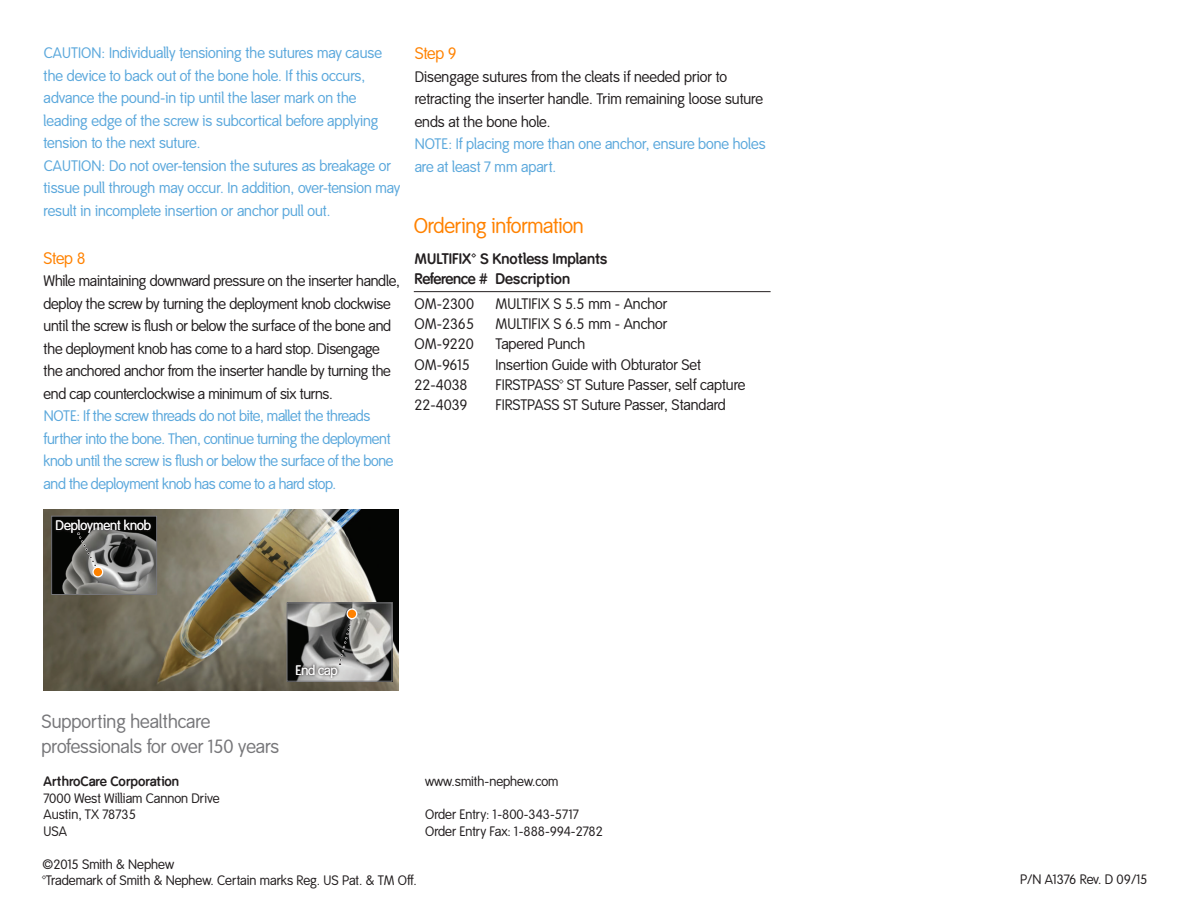
<style>
.page{position:relative;width:1188px;height:918px;background:#fff}
.page>*{position:absolute;margin:0;border:0;box-sizing:border-box;transform-origin:0 0}
.t1{font:21px "Smith&Nephew";letter-spacing:-.01em;color:#ff8200}
.t2{font:18.9px/24.3px "Smith&Nephew";color:#77777a}
.t3{font:16.5px "Smith&Nephew";letter-spacing:-.01em;color:#ff8200}
.t4{font:15px/22.5px "Smith&Nephew";letter-spacing:-.015em;color:#231f20}
.t5{font:15px/22.5px "Smith&Nephew";color:#5ba8dc}
.t6{font:15px/22.5px "Smith&Nephew";letter-spacing:-.02em;color:#5ba8dc}
.t7{font:700 15px "Smith&Nephew";color:#231f20}
.t8{font:700 15px "Smith&Nephew";letter-spacing:-.02em;color:#231f20}
.t9{font:13.5px/16.5px "Smith&Nephew";color:#231f20}
.t10{font:700 13.5px "Smith&Nephew";color:#231f20}
.t11{font:13.5px "Smith&Nephew";color:#fff}
</style>
<div class="page">
<hr style="left:414px;top:291px;width:357px;height:1px;background:#231f20">
<img style="left:43px;top:509px;width:356px;height:181px">
<img style="left:53px;top:518px;width:102px;height:75px">
<div style="left:51px;top:516px;width:106px;height:79px;border:1px solid #77777a"></div>
<svg style="left:77px;top:536px;width:24px;height:37px"></svg>
<svg style="left:93px;top:567px;width:10px;height:10px"></svg>
<div style="left:92px;top:567px;width:11px;height:10px;border:1px solid #fff;border-radius:50%"></div>
<img style="left:289px;top:605px;width:101px;height:75px">
<div style="left:287px;top:603px;width:105px;height:79px;border:1px solid #77777a"></div>
<svg style="left:338px;top:613px;width:17px;height:52px"></svg>
<svg style="left:347px;top:609px;width:10px;height:10px"></svg>
<div style="left:347px;top:608px;width:10px;height:11px;border:1px solid #fff;border-radius:50%"></div>
<div style="left:54px;top:517px;width:100px;height:19px;background:#231f20;opacity:.75"></div>
<div style="left:293px;top:662px;width:47px;height:18px;background:#231f20;opacity:.75"></div>
<p class="t5" style="left:44px;top:42px;width:340px">CAUTION: Individually tensioning the sutures may cause the device to back out of the bone hole. If this occurs, advance the pound-in tip until the laser mark on the leading edge of the screw is subcortical before applying tension to the next suture.</p>
<p class="t5" style="left:44px;top:155px;width:358px">CAUTION: Do not over-tension the sutures as breakage or tissue pull through may occur. In addition, over-tension may result in incomplete insertion or anchor pull out.</p>
<p class="t3" style="left:44px;top:248px;width:43px">Step 8</p>
<p class="t4" style="left:44px;top:270px;width:358px">While maintaining downward pressure on the inserter handle, deploy the screw by turning the deployment knob clockwise until the screw is flush or below the surface of the bone and the deployment knob has come to a hard stop. Disengage the anchored anchor from the inserter handle by turning the end cap counterclockwise a minimum of six turns.</p>
<p class="t6" style="left:44px;top:405px;width:351px">NOTE: If the screw threads do not bite, mallet the threads further into the bone. Then, continue turning the deployment knob until the screw is flush or below the surface of the bone and the deployment knob has come to a hard stop.</p>
<p class="t11" style="left:56px;top:518px;width:97px">Deployment knob</p>
<p class="t3" style="left:415px;top:44px;width:43px">Step 9</p>
<p class="t4" style="left:415px;top:66px;width:350px">Disengage sutures from the cleats if needed prior to retracting the inserter handle. Trim remaining loose suture ends at the bone hole.</p>
<p class="t5" style="left:415px;top:133px;width:352px">NOTE: If placing more than one anchor, ensure bone holes are at least 7 mm apart.</p>
<p class="t1" style="left:414px;top:214px;width:172px">Ordering information</p>
<p class="t7" style="left:415px;top:250px;width:194px">MULTIFIX™ S Knotless Implants</p>
<p class="t8" style="left:415px;top:270px;width:75px">Reference #</p>
<p class="t7" style="left:496px;top:270px;width:76px">Description</p>
<p class="t4" style="left:415px;top:293px;width:61px">OM-2300</p>
<p class="t4" style="left:496px;top:293px;width:173px">MULTIFIX S 5.5 mm - Anchor</p>
<p class="t4" style="left:415px;top:313px;width:61px">OM-2365</p>
<p class="t4" style="left:496px;top:313px;width:173px">MULTIFIX S 6.5 mm - Anchor</p>
<p class="t4" style="left:415px;top:333px;width:61px">OM-9220</p>
<p class="t4" style="left:496px;top:333px;width:91px">Tapered Punch</p>
<p class="t4" style="left:415px;top:354px;width:57px">OM-9615</p>
<p class="t4" style="left:496px;top:354px;width:207px">Insertion Guide with Obturator Set</p>
<p class="t4" style="left:415px;top:374px;width:55px">22-4038</p>
<p class="t4" style="left:496px;top:374px;width:251px">FIRSTPASS™ ST Suture Passer, self capture</p>
<p class="t4" style="left:415px;top:394px;width:54px">22-4039</p>
<p class="t4" style="left:496px;top:394px;width:232px">FIRSTPASS ST Suture Passer, Standard</p>
<p class="t2" style="left:42px;top:710px;width:239px">Supporting healthcare professionals for over 150 years</p>
<p class="t10" style="left:44px;top:773px;width:137px">ArthroCare Corporation</p>
<p class="t9" style="left:44px;top:790px;width:177px">7000 West William Cannon Drive</p>
<p class="t9" style="left:44px;top:807px;width:94px">Austin, TX 78735</p>
<p class="t9" style="left:44px;top:823px;width:25px">USA</p>
<p class="t11" style="left:296px;top:662px;width:44px">End cap</p>
<p class="t9" style="left:425px;top:774px;width:135px">www.smith-nephew.com</p>
<p class="t9" style="left:425px;top:807px;width:155px">Order Entry: 1-800-343-5717</p>
<p class="t9" style="left:425px;top:823px;width:179px">Order Entry Fax: 1-888-994-2782</p>
<p class="t9" style="left:43px;top:856px;width:376px">©2015 Smith &amp; Nephew<br>™Trademark of Smith &amp; Nephew. Certain marks Reg. US Pat. &amp; TM Off.</p>
<p class="t9" style="left:1020px;top:872px;width:129px">P/N A1376 Rev. D 09/15</p>
</div>
